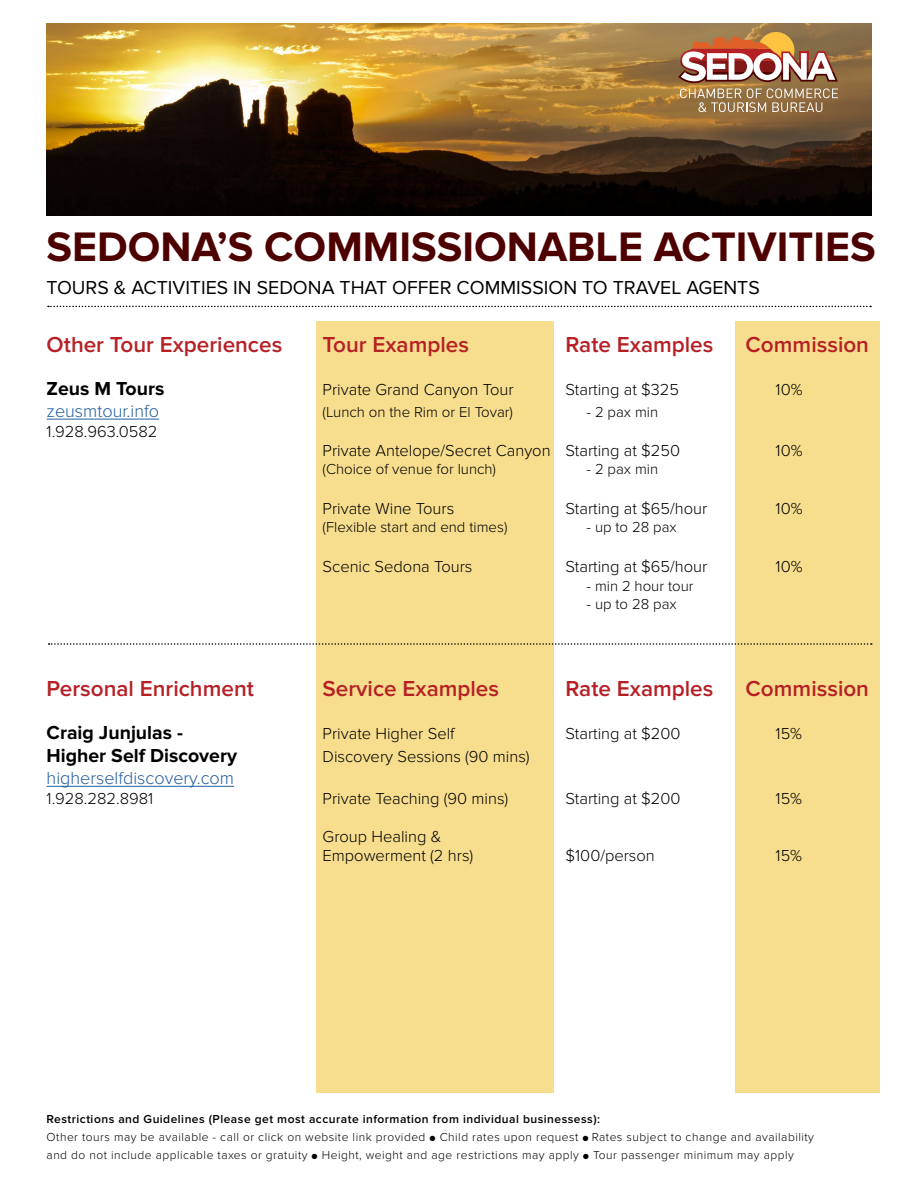
<style>
.page{position:relative;width:918px;height:1188px;background:#fff}
.page>*{position:absolute;margin:0;border:0;box-sizing:border-box;transform-origin:0 0}
.t1{font:700 42.75px "Proxima Nova";color:#4e0000}
.t2{font:600 22.5px "Proxima Nova";color:#b62025}
.t3{font:19.5px "Proxima Nova";color:#000}
.t4{font:700 19.5px "Proxima Nova";color:#000}
.t5{font:300 18px "Proxima Nova";color:#215e9e}
.t6{font:300 16.5px/19.8px "Proxima Nova";color:#000}
.t7{font:300 15px "Proxima Nova";color:#000}
.t8{font:300 12px/18px "Proxima Nova";letter-spacing:.04em;color:#000}
.s1{font-weight:600}
.s2{font-size:9px}
</style>
<div class="page">
<div style="left:316px;top:322px;width:238px;height:771px;background:#f7dd8e"></div>
<div style="left:735px;top:322px;width:145px;height:771px;background:#f7dd8e"></div>
<hr style="left:47px;top:419px;width:112px;height:1px;background:#215e9e">
<hr style="left:47px;top:786px;width:187px;height:1px;background:#215e9e">
<svg style="left:49px;top:643px;width:823px;height:2px"></svg>
<img style="left:46px;top:23px;width:826px;height:193px">
<div style="left:758px;top:32px;width:36px;height:37px;background:#fec341;border-radius:50%"></div>
<svg style="left:678px;top:36px;width:160px;height:76px"></svg>
<svg style="left:48px;top:306px;width:823px;height:1px"></svg>
<h1 class="t1" style="left:46px;top:222px;width:831px">SEDONA’S COMMISSIONABLE ACTIVITIES</h1>
<p class="t3" style="left:46px;top:276px;width:715px">TOURS &amp; ACTIVITIES IN SEDONA THAT OFFER COMMISSION TO TRAVEL AGENTS</p>
<h2 class="t2" style="left:47px;top:331px;width:237px">Other Tour Experiences</h2>
<h2 class="t2" style="left:323px;top:331px;width:148px">Tour Examples</h2>
<h2 class="t2" style="left:566px;top:331px;width:149px">Rate Examples</h2>
<h2 class="t2" style="left:746px;top:331px;width:125px">Commission</h2>
<p class="t4" style="left:47px;top:377px;width:119px">Zeus M Tours</p>
<p class="t6" style="left:323px;top:380px;width:193px">Private Grand Canyon Tour</p>
<p class="t6" style="left:566px;top:380px;width:115px">Starting at $325</p>
<p class="t6" style="left:776px;top:380px;width:28px">10%</p>
<p class="t5" style="left:47px;top:400px;width:114px">zeusmtour.info</p>
<p class="t7" style="left:323px;top:403px;width:192px">(Lunch on the Rim or El Tovar)</p>
<p class="t7" style="left:587px;top:403px;width:73px">- 2 pax min</p>
<p class="t6" style="left:47px;top:421px;width:112px">1.928.963.0582</p>
<p class="t6" style="left:323px;top:441px;width:359px">Private Antelope/Secret Canyon Starting at $250</p>
<p class="t6" style="left:776px;top:441px;width:28px">10%</p>
<p class="t7" style="left:323px;top:461px;width:175px">(Choice of venue for lunch)</p>
<p class="t7" style="left:587px;top:461px;width:73px">- 2 pax min</p>
<p class="t6" style="left:323px;top:499px;width:133px">Private Wine Tours</p>
<p class="t6" style="left:566px;top:499px;width:143px">Starting at $65/hour</p>
<p class="t6" style="left:776px;top:499px;width:28px">10%</p>
<p class="t7" style="left:323px;top:518px;width:186px">(Flexible start and end times)</p>
<p class="t7" style="left:587px;top:518px;width:92px">- up to 28 pax</p>
<p class="t6" style="left:323px;top:556px;width:151px">Scenic Sedona Tours</p>
<p class="t6" style="left:566px;top:556px;width:143px">Starting at $65/hour</p>
<p class="t6" style="left:776px;top:556px;width:28px">10%</p>
<p class="t7" style="left:587px;top:578px;width:108px">- min 2 hour tour</p>
<p class="t7" style="left:587px;top:596px;width:92px">- up to 28 pax</p>
<h2 class="t2" style="left:47px;top:675px;width:209px">Personal Enrichment</h2>
<h2 class="t2" style="left:323px;top:675px;width:178px">Service Examples</h2>
<h2 class="t2" style="left:566px;top:675px;width:149px">Rate Examples</h2>
<h2 class="t2" style="left:746px;top:675px;width:125px">Commission</h2>
<p class="t4" style="left:47px;top:721px;width:138px">Craig Junjulas -</p>
<p class="t6" style="left:323px;top:724px;width:134px">Private Higher Self</p>
<p class="t6" style="left:566px;top:724px;width:117px">Starting at $200</p>
<p class="t6" style="left:776px;top:724px;width:28px">15%</p>
<p class="t4" style="left:47px;top:745px;width:192px">Higher Self Discovery</p>
<p class="t6" style="left:323px;top:747px;width:209px">Discovery Sessions (90 mins)</p>
<p class="t5" style="left:47px;top:768px;width:189px">higherselfdiscovery.com</p>
<p class="t6" style="left:47px;top:789px;width:108px">1.928.282.8981</p>
<p class="t6" style="left:323px;top:789px;width:187px">Private Teaching (90 mins)</p>
<p class="t6" style="left:566px;top:789px;width:117px">Starting at $200</p>
<p class="t6" style="left:776px;top:789px;width:28px">15%</p>
<p class="t6" style="left:323px;top:826px;width:152px">Group Healing &amp;<br>Empowerment (2 hrs)</p>
<p class="t6" style="left:566px;top:846px;width:91px">$100/person</p>
<p class="t6" style="left:776px;top:846px;width:28px">15%</p>
<p class="t8" style="left:47px;top:1110px;width:769px"><span class="s1">Restrictions and Guidelines (Please get most accurate information from individual businessess):<br></span>Other tours may be available - call or click on website link provided <span class="s2">●</span> Child rates upon request <span class="s2">●</span> Rates subject to change and availability and do not include applicable taxes or gratuity <span class="s2">●</span> Height, weight and age restrictions may apply <span class="s2">●</span> Tour passenger minimum may apply</p>
</div>
